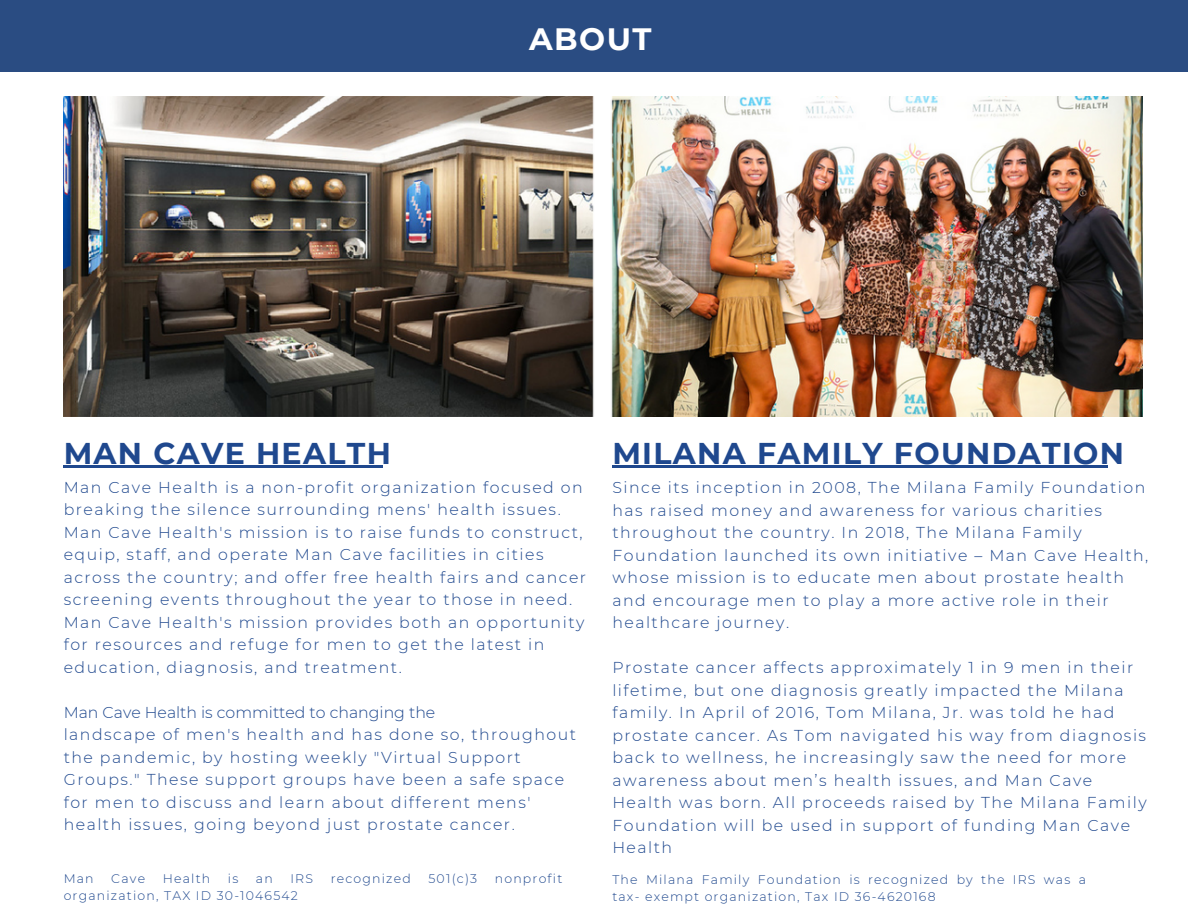
<style>
.page{position:relative;width:1188px;height:918px;background:#fff}
.page>*{position:absolute;margin:0;border:0;box-sizing:border-box;transform-origin:0 0}
.t1{font:700 30.9px "Montserrat";letter-spacing:.045em;color:#fff}
.t2{font:700 30px "Montserrat";letter-spacing:.045em;color:#1f488e}
.t3{font:300 15.75px/22.5px "Montserrat";letter-spacing:.095em;color:#1f488e}
.t4{font:300 12.45px/17.7px "Montserrat";letter-spacing:.095em;color:#1f488e}
</style>
<div class="page">
<div style="left:0;top:0;width:1188px;height:72px;background:#2a4c82"></div>
<img style="left:64px;top:96px;width:1079px;height:321px">
<hr style="left:64px;top:465px;width:319px;height:2px;background:#1f488e">
<hr style="left:612px;top:465px;width:495px;height:2px;background:#1f488e">
<p class="t1" style="left:529px;top:20px;width:124px">ABOUT</p>
<h1 class="t2" style="left:64px;top:435px;width:329px">MAN CAVE HEALTH</h1>
<h2 class="t2" style="left:612px;top:435px;width:513px">MILANA FAMILY FOUNDATION</h2>
<h2 class="t3" style="left:64px;top:476px;width:524px">Man Cave Health is a non-profit organization focused on breaking the silence surrounding mens' health issues.<br>Man Cave Health's mission is to raise funds to construct, equip, staff, and operate Man Cave facilities in cities across the country; and offer free health fairs and cancer screening events throughout the year to those in need.<br>Man Cave Health's mission provides both an opportunity for resources and refuge for men to get the latest in education, diagnosis, and treatment.</h2>
<h1 class="t3" style="left:64px;top:701px;width:514px">Man Cave Health is committed to changing the<br>landscape of men's health and has done so, throughout the pandemic, by hosting weekly "Virtual Support Groups." These support groups have been a safe space for men to discuss and learn about different mens' health issues, going beyond just prostate cancer.</h1>
<h2 class="t3" style="left:612px;top:476px;width:538px">Since its inception in 2008, The Milana Family Foundation has raised money and awareness for various charities throughout the country. In 2018, The Milana Family Foundation launched its own initiative – Man Cave Health, whose mission is to educate men about prostate health and encourage men to play a more active role in their healthcare journey.</h2>
<h2 class="t3" style="left:612px;top:656px;width:536px">Prostate cancer affects approximately 1 in 9 men in their lifetime, but one diagnosis greatly impacted the Milana family. In April of 2016, Tom Milana, Jr. was told he had prostate cancer. As Tom navigated his way from diagnosis back to wellness, he increasingly saw the need for more awareness about men’s health issues, and Man Cave Health was born. All proceeds raised by The Milana Family Foundation will be used in support of funding Man Cave Health</h2>
<p class="t4" style="left:64px;top:870px;width:32px">Man</p>
<p class="t4" style="left:111px;top:870px;width:35px">Cave</p>
<p class="t4" style="left:163px;top:870px;width:49px">Health</p>
<p class="t4" style="left:228px;top:870px;width:12px">is</p>
<p class="t4" style="left:256px;top:870px;width:18px">an</p>
<p class="t4" style="left:290px;top:870px;width:24px">IRS</p>
<p class="t4" style="left:331px;top:870px;width:82px">recognized</p>
<p class="t4" style="left:429px;top:870px;width:50px">501(c)3</p>
<p class="t4" style="left:495px;top:870px;width:69px">nonprofit</p>
<p class="t4" style="left:64px;top:887px;width:236px">organization, TAX ID 30-1046542</p>
<p class="t4" style="left:612px;top:870px;width:475px">The Milana Family Foundation is recognized by the IRS was a tax- exempt organization, Tax ID 36-4620168</p>
</div>
